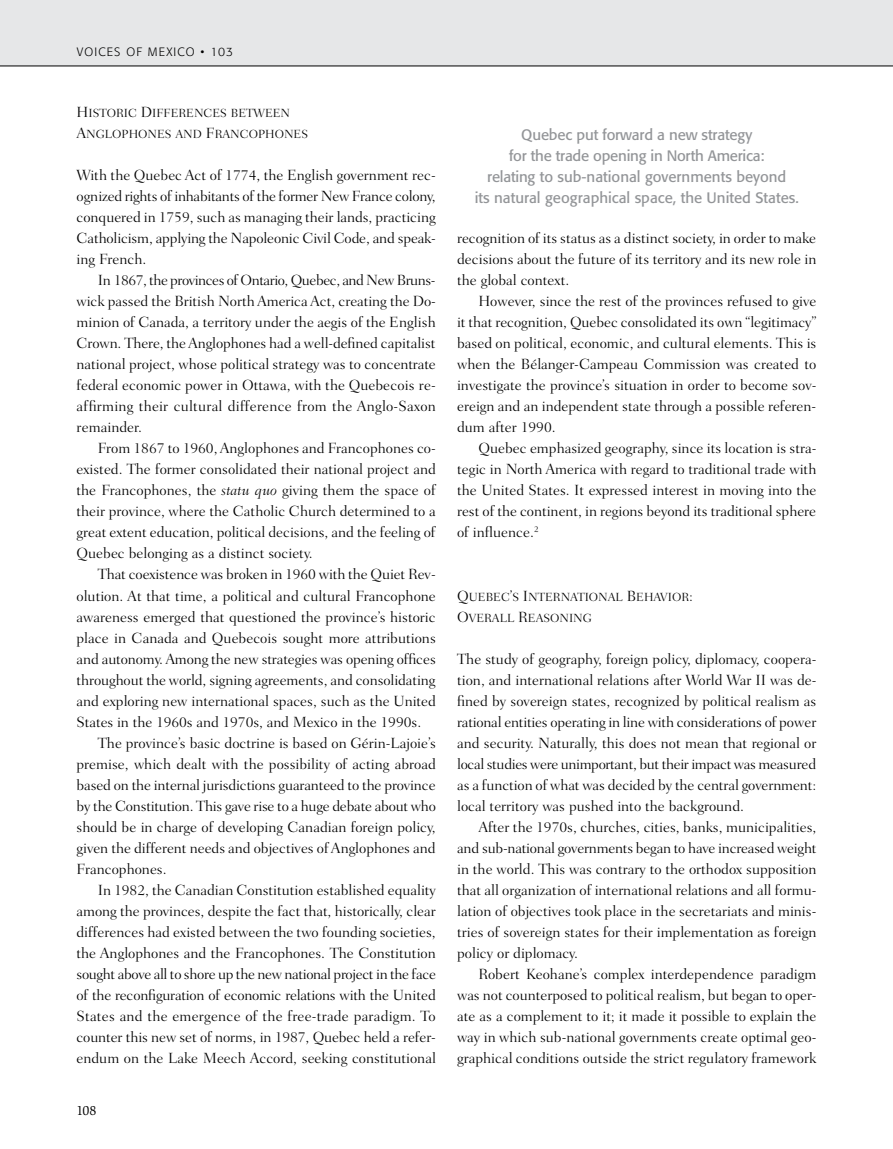
<style>
.page{position:relative;width:893px;height:1149px;background:#fff}
.page>*{position:absolute;margin:0;border:0;box-sizing:border-box;transform-origin:0 0}
.t1{font:300 15px/21px "Fairfield LH";color:#000;text-align:justify}
.t2{font:15px/21px "Formata";color:#939598;text-align:center}
.t3{font:300 15px "Fairfield LH";letter-spacing:-.025em;color:#000}
.t4{font:13.5px "Slimbach";color:#000}
.t5{font:12px/21px "Fairfield LH Light SC800";color:#000}
.t6{font:300 12px "Formata";letter-spacing:.1em;color:#000}
.s1{font-size:15px}
.s2{font-style:italic}
</style>
<div class="page">
<div style="left:0;top:0;width:893px;height:66px;background:#e6e7e8"></div>
<p class="t6" style="left:77px;top:45px;width:158px">VOICES OF MEXICO • 103</p>
<p class="t5" style="left:77px;top:103px;width:233px"><span class="s1">H</span>ISTORIC <span class="s1">D</span>IFFERENCES BETWEEN<br><span class="s1">A</span>NGLOPHONES AND <span class="s1">F</span>RANCOPHONES</p>
<p class="t1" style="left:77px;top:165px;width:361px">With the Quebec Act of 1774, the English government rec&shy;ognized rights of inhabitants of the former New France colony, conquered in 1759, such as managing their lands, practicing Catholicism, applying the Napoleonic Civil Code, and speak&shy;ing French.</p>
<p class="t1" style="left:77px;top:270px;width:361px;text-indent:21px">In 1867, the provinces of Ontario, Quebec, and New Bruns&shy;wick passed the British North America Act, creating the Do&shy;minion of Canada, a territory under the aegis of the English Crown. There, the Anglophones had a well-defined capitalist national project, whose political strategy was to concentrate federal economic power in Ottawa, with the Quebecois re&shy;affirming their cultural difference from the Anglo-Saxon remainder.</p>
<p class="t1" style="left:77px;top:438px;width:361px;text-indent:21px">From 1867 to 1960, Anglophones and Francophones co&shy;existed. The former consolidated their national project and the Francophones, the <span class="s2">statu quo</span> giving them the space of their province, where the Catholic Church determined to a great extent education, political decisions, and the feeling of Quebec belonging as a distinct society.</p>
<p class="t1" style="left:98px;top:564px;width:340px">That coexistence was broken in 1960 with the Quiet Rev-</p>
<p class="t1" style="left:77px;top:585px;width:361px">olution. At that time, a political and cultural Francophone</p>
<p class="t1" style="left:77px;top:606px;width:361px">awareness emerged that questioned the province’s historic</p>
<p class="t1" style="left:77px;top:627px;width:361px">place in Canada and Quebecois sought more attributions</p>
<p class="t1" style="left:77px;top:648px;width:361px">and autonomy. Among the new strategies was opening offices</p>
<p class="t1" style="left:77px;top:669px;width:360px">throughout the world, signing agreements, and consolidating</p>
<p class="t1" style="left:77px;top:690px;width:361px">and exploring new international spaces, such as the United</p>
<p class="t1" style="left:77px;top:711px;width:346px">States in the 1960s and 1970s, and Mexico in the 1990s.</p>
<p class="t1" style="left:98px;top:732px;width:340px">The province’s basic doctrine is based on Gérin-Lajoie’s</p>
<p class="t1" style="left:77px;top:753px;width:361px">premise, which dealt with the possibility of acting abroad</p>
<p class="t1" style="left:77px;top:774px;width:361px">based on the internal jurisdictions guaranteed to the province</p>
<p class="t1" style="left:77px;top:795px;width:361px">by the Constitution. This gave rise to a huge debate about who</p>
<p class="t1" style="left:77px;top:816px;width:361px">should be in charge of developing Canadian foreign policy,</p>
<p class="t1" style="left:77px;top:837px;width:361px">given the different needs and objectives of Anglophones and</p>
<p class="t1" style="left:77px;top:858px;width:92px">Francophones.</p>
<p class="t1" style="left:98px;top:879px;width:340px">In 1982, the Canadian Constitution established equality</p>
<p class="t1" style="left:77px;top:900px;width:361px">among the provinces, despite the fact that, historically, clear</p>
<p class="t1" style="left:77px;top:921px;width:361px">differences had existed between the two founding societies,</p>
<p class="t1" style="left:77px;top:942px;width:361px">the Anglophones and the Francophones. The Constitution</p>
<p class="t3" style="left:77px;top:965px;width:361px">sought above all to shore up the new national project in the face</p>
<p class="t1" style="left:77px;top:984px;width:361px">of the reconfiguration of economic relations with the United</p>
<p class="t1" style="left:77px;top:1005px;width:361px">States and the emergence of the free-trade paradigm. To</p>
<p class="t1" style="left:77px;top:1026px;width:361px">counter this new set of norms, in 1987, Quebec held a refer-</p>
<p class="t1" style="left:77px;top:1047px;width:361px">endum on the Lake Meech Accord, seeking constitutional</p>
<p class="t4" style="left:77px;top:1102px;width:21px">108</p>
<p class="t2" style="left:475px;top:124px;width:326px">Quebec put forward a new strategy<br>for the trade opening in North America:<br>relating to sub-national governments beyond<br>its natural geographical space, the United States.</p>
<p class="t1" style="left:457px;top:228px;width:361px">recognition of its status as a distinct society, in order to make decisions about the future of its territory and its new role in the global context.</p>
<p class="t1" style="left:457px;top:291px;width:361px;text-indent:21px">However, since the rest of the provinces refused to give it that recognition, Quebec consolidated its own “legitimacy” based on political, economic, and cultural elements. This is when the Bélanger-Campeau Commission was created to investigate the province’s situation in order to become sov&shy;ereign and an independent state through a possible referen&shy;dum after 1990.</p>
<p class="t1" style="left:457px;top:438px;width:361px;text-indent:21px">Quebec emphasized geography, since its location is stra&shy;tegic in North America with regard to traditional trade with the United States. It expressed interest in moving into the rest of the continent, in regions beyond its traditional sphere of influence.<sup>2</sup></p>
<p class="t5" style="left:457px;top:586px;width:237px"><span class="s1">Q</span>UEBEC<span class="s1">’</span>S <span class="s1">I</span>NTERNATIONAL <span class="s1">B</span>EHAVIOR<span class="s1">:<br>O</span>VERALL <span class="s1">R</span>EASONING</p>
<p class="t1" style="left:457px;top:648px;width:361px">The study of geography, foreign policy, diplomacy, coopera&shy;tion, and international relations after World War II was de&shy;fined by sovereign states, recognized by political realism as rational entities operating in line with considerations of power and security. Naturally, this does not mean that regional or local studies were unimportant, but their impact was measured as a function of what was decided by the central government: local territory was pushed into the background.</p>
<p class="t1" style="left:457px;top:816px;width:361px;text-indent:21px">After the 1970s, churches, cities, banks, municipalities, and sub-national governments began to have increased weight in the world. This was contrary to the orthodox supposition that all organization of international relations and all formu&shy;lation of objectives took place in the secretariats and minis&shy;tries of sovereign states for their implementation as foreign policy or diplomacy.</p>
<p class="t1" style="left:457px;top:963px;width:361px;text-indent:21px">Robert Keohane’s complex interdependence paradigm was not counterposed to political realism, but began to oper&shy;ate as a complement to it; it made it possible to explain the way in which sub-national governments create optimal geo&shy;graphical conditions outside the strict regulatory framework</p>
</div>
